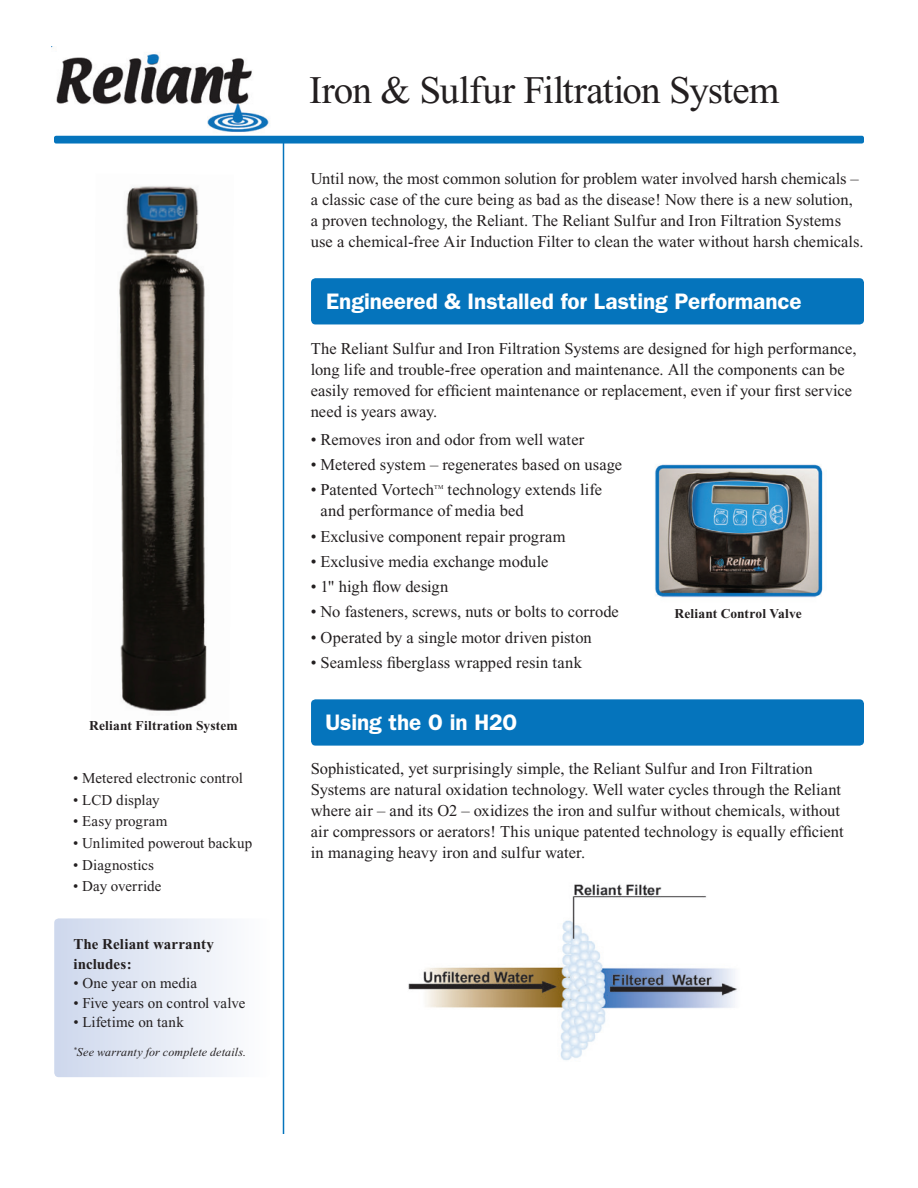
<style>
.page{position:relative;width:918px;height:1188px;background:#fff}
.page>*{position:absolute;margin:0;border:0;box-sizing:border-box;transform-origin:0 0}
.t1{font:39px "Times New Roman";letter-spacing:-.02em;color:#231f20}
.t2{font:600 22.5px "Franklin Gothic";color:#fff}
.t3{font:16.5px/21px "Times New Roman";color:#231f20}
.t4{font:15px "Times New Roman";letter-spacing:.005em;color:#231f20}
.t5{font:700 15px/19.5px "Times New Roman";letter-spacing:.005em;color:#231f20}
.t6{font:700 13.5px "Times New Roman";letter-spacing:.005em;color:#231f20}
.t7{font:italic 12px "Times New Roman";letter-spacing:.015em;color:#231f20}
.t8{font:6px "Times New Roman";color:#231f20}
</style>
<div class="page">
<img style="left:51px;top:46px;width:220px;height:90px">
<div style="left:311px;top:278px;width:553px;height:46px;background:#0574bc;border-radius:4px"></div>
<div style="left:311px;top:699px;width:553px;height:47px;background:#0574bc;border-radius:4px"></div>
<img style="left:119px;top:186px;width:88px;height:525px">
<img style="left:408px;top:884px;width:330px;height:176px">
<div style="left:54px;top:918px;width:216px;height:159px;background:linear-gradient(to right,#cdd7ec,#fefefe);border-radius:4px"></div>
<img style="left:655px;top:464px;width:168px;height:134px">
<hr style="left:283px;top:138px;width:1px;height:996px;background:#0574bc">
<div style="left:55px;top:136px;width:808px;height:7px;background:#0574bc"></div>
<div style="left:54px;top:136px;width:810px;height:8px;border:2px solid #0574bc"></div>
<p class="t6" style="left:89px;top:718px;width:150px">Reliant Filtration System</p>
<p class="t4" style="left:73px;top:770px;width:171px">• Metered electronic control</p>
<p class="t4" style="left:73px;top:791px;width:88px">• LCD display</p>
<p class="t4" style="left:73px;top:813px;width:96px">• Easy program</p>
<p class="t4" style="left:73px;top:835px;width:180px">• Unlimited powerout backup</p>
<p class="t4" style="left:73px;top:856px;width:82px">• Diagnostics</p>
<p class="t4" style="left:73px;top:878px;width:90px">• Day override</p>
<p class="t5" style="left:73px;top:935px;width:142px">The Reliant warranty includes:</p>
<p class="t4" style="left:73px;top:975px;width:125px">• One year on media</p>
<p class="t4" style="left:73px;top:995px;width:173px">• Five years on control valve</p>
<p class="t4" style="left:73px;top:1014px;width:112px">• Lifetime on tank</p>
<p class="t7" style="left:73px;top:1046px;width:174px"><sup>*</sup>See warranty for complete details.</p>
<p class="t1" style="left:309px;top:69px;width:472px">Iron &amp; Sulfur Filtration System</p>
<p class="t3" style="left:311px;top:168px;width:554px">Until now, the most common solution for problem water involved harsh chemicals – a classic case of the cure being as bad as the disease! Now there is a new solution, a proven technology, the Reliant. The Reliant Sulfur and Iron Filtration Systems use a chemical-free Air Induction Filter to clean the water without harsh chemicals.</p>
<p class="t2" style="left:326px;top:288px;width:477px">Engineered &amp; Installed for Lasting Performance</p>
<p class="t3" style="left:311px;top:338px;width:547px">The Reliant Sulfur and Iron Filtration Systems are designed for high performance, long life and trouble-free operation and maintenance. All the components can be easily removed for efficient maintenance or replacement, even if your first service need is years away.</p>
<p class="t3" style="left:311px;top:429px;width:275px">• Removes iron and odor from well water</p>
<p class="t3" style="left:311px;top:454px;width:313px">• Metered system – regenerates based on usage</p>
<p class="t3" style="left:311px;top:479px;width:125px">• Patented Vortech</p>
<p class="t8" style="left:434px;top:484px;width:11px">TM</p>
<p class="t3" style="left:321px;top:479px;width:283px;text-indent:127px">technology extends life and performance of media bed</p>
<p class="t3" style="left:311px;top:526px;width:256px">• Exclusive component repair program</p>
<p class="t3" style="left:311px;top:551px;width:239px">• Exclusive media exchange module</p>
<p class="t3" style="left:311px;top:576px;width:139px">• 1" high flow design</p>
<p class="t3" style="left:311px;top:602px;width:310px">• No fasteners, screws, nuts or bolts to corrode</p>
<p class="t3" style="left:311px;top:627px;width:283px">• Operated by a single motor driven piston</p>
<p class="t3" style="left:311px;top:652px;width:273px">• Seamless fiberglass wrapped resin tank</p>
<p class="t6" style="left:675px;top:606px;width:129px">Reliant Control Valve</p>
<p class="t2" style="left:325px;top:709px;width:193px">Using the O in H2O</p>
<p class="t3" style="left:311px;top:758px;width:534px">Sophisticated, yet surprisingly simple, the Reliant Sulfur and Iron Filtration Systems are natural oxidation technology. Well water cycles through the Reliant where air – and its O2 – oxidizes the iron and sulfur without chemicals, without air compressors or aerators! This unique patented technology is equally efficient in managing heavy iron and sulfur water.</p>
</div>
